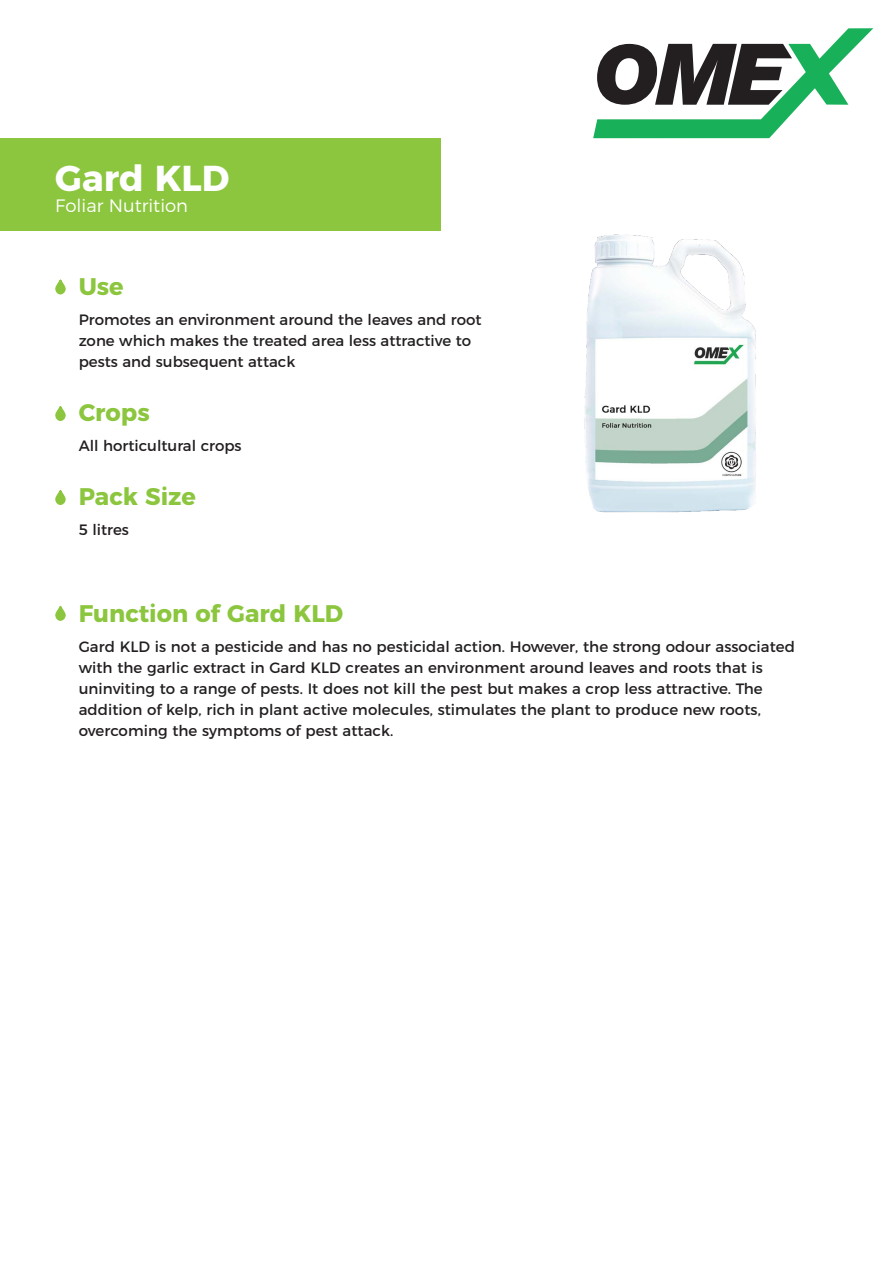
<style>
.page{position:relative;width:893px;height:1263px;background:#fff}
.page>*{position:absolute;margin:0;border:0;box-sizing:border-box;transform-origin:0 0}
.t1{font:700 36px "Montserrat";color:#fff}
.t2{font:700 24px "Montserrat";color:#8bc63e}
.t3{font:300 18px "Montserrat";color:#fff}
.t4{font:15px/21px "Montserrat";letter-spacing:.005em;color:#231f20}
</style>
<div class="page">
<svg style="left:55px;top:406px;width:11px;height:15px"></svg>
<svg style="left:55px;top:279px;width:11px;height:16px"></svg>
<svg style="left:55px;top:490px;width:11px;height:15px"></svg>
<svg style="left:55px;top:605px;width:11px;height:16px"></svg>
<div style="left:0;top:138px;width:440px;height:92px;background:#8bc63e"></div>
<svg style="left:593px;top:28px;width:280px;height:110px"></svg>
<img style="left:584px;top:234px;width:172px;height:279px">
<h1 class="t1" style="left:55px;top:148px;width:176px">Gard KLD</h1>
<p class="t3" style="left:55px;top:192px;width:134px">Foliar Nutrition</p>
<h2 class="t2" style="left:79px;top:267px;width:47px">Use</h2>
<p class="t4" style="left:79px;top:308px;width:404px">Promotes an environment around the leaves and root zone which makes the treated area less attractive to pests and subsequent attack</p>
<h2 class="t2" style="left:79px;top:393px;width:73px">Crops</h2>
<p class="t4" style="left:79px;top:434px;width:164px">All horticultural crops</p>
<h2 class="t2" style="left:79px;top:477px;width:119px">Pack Size</h2>
<p class="t4" style="left:79px;top:517px;width:52px">5 litres</p>
<h2 class="t2" style="left:79px;top:594px;width:266px">Function of Gard KLD</h2>
<p class="t4" style="left:79px;top:635px;width:718px">Gard KLD is not a pesticide and has no pesticidal action. However, the strong odour associated with the garlic extract in Gard KLD creates an environment around leaves and roots that is uninviting to a range of pests. It does not kill the pest but makes a crop less attractive. The addition of kelp, rich in plant active molecules, stimulates the plant to produce new roots, overcoming the symptoms of pest attack.</p>
</div>
